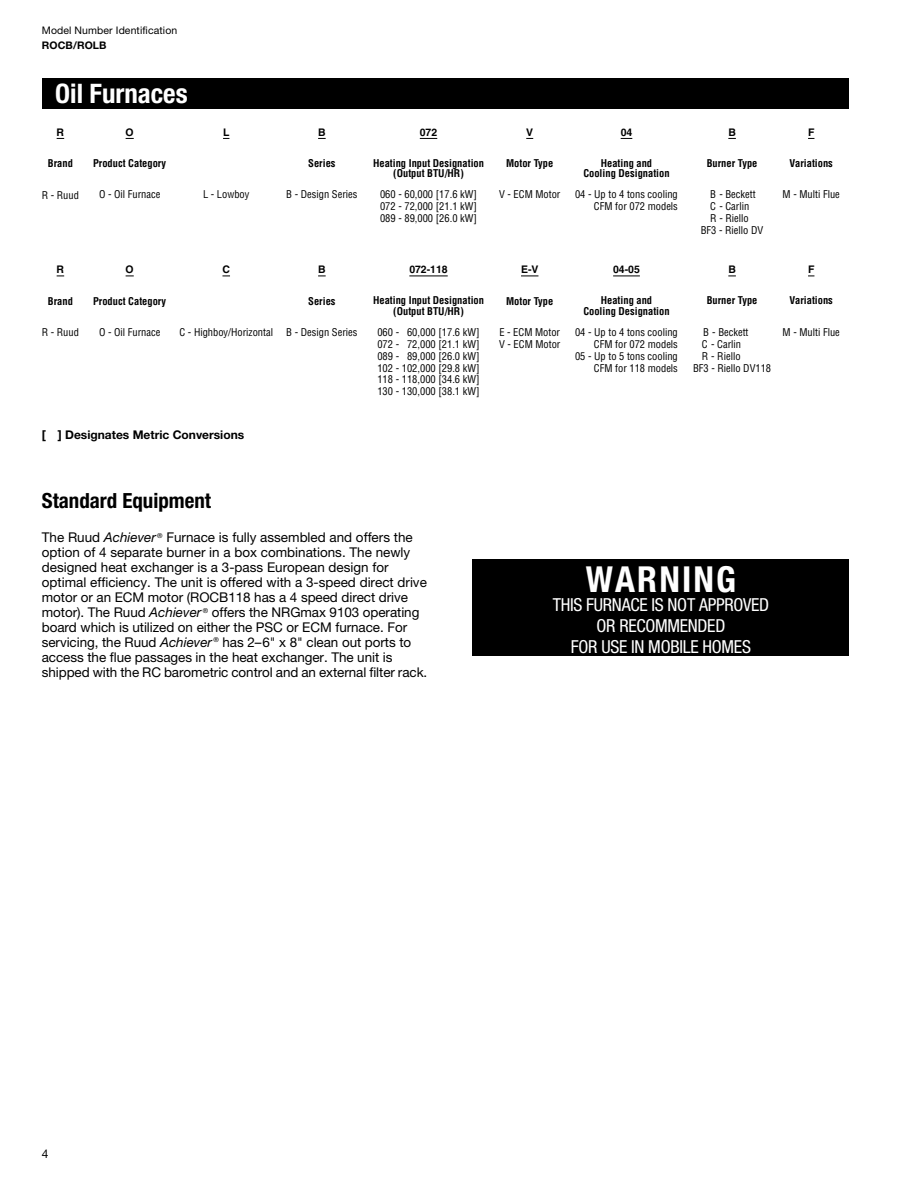
<style>
.page{position:relative;width:918px;height:1188px;background:#fff}
.page>*{position:absolute;margin:0;border:0;box-sizing:border-box;transform-origin:0 0}
.t1{font:700 condensed 35.85px "Helvetica Neue LT Std";letter-spacing:.06em;color:#fff}
.t2{font:700 condensed 26.85px "Helvetica Neue LT Std";color:#fff}
.t3{font:700 condensed 20.85px "Helvetica Neue LT Std";color:#000}
.t4{font:condensed 18px/21px "Helvetica Neue LT Std";letter-spacing:-.015em;color:#fff;text-align:center}
.t5{font:13.5px/15px "Helvetica Neue LT Std";letter-spacing:-.005em;color:#000}
.t6{font:700 12px "Helvetica Neue LT Std";color:#000}
.t7{font:12px "Helvetica Neue LT Std";color:#000}
.t8{font:condensed 10.5px/12px "Helvetica";color:#000;text-align:right}
.t9{font:700 condensed 10.5px/10.5px "Helvetica";color:#000;text-align:center}
.t10{font:700 10.5px "Helvetica";color:#000}
.t11{font:10.5px "Helvetica Neue LT Std";letter-spacing:.01em;color:#000}
.t12{font:700 10.5px "Helvetica Neue LT Std";letter-spacing:.01em;color:#000}
.s1{font-style:italic}
</style>
<div class="page">
<div style="left:42px;top:78px;width:807px;height:31px;background:#000"></div>
<svg style="left:420px;top:138px;width:17px;height:1px"></svg>
<hr style="left:409px;top:276px;width:39px;height:1px;background:#000">
<svg style="left:521px;top:276px;width:17px;height:1px"></svg>
<svg style="left:613px;top:276px;width:27px;height:1px"></svg>
<div style="left:473px;top:560px;width:376px;height:96px;background:#000"></div>
<p class="t11" style="left:42px;top:24px;width:137px">Model Number Identification</p>
<p class="t12" style="left:42px;top:39px;width:66px">ROCB/ROLB</p>
<h2 class="t2" style="left:55px;top:77px;width:134px">Oil Furnaces</h2>
<p class="t10" style="left:57px;top:125px;width:9px">R</p>
<p class="t10" style="left:126px;top:125px;width:10px">O</p>
<p class="t10" style="left:223px;top:125px;width:8px">L</p>
<p class="t10" style="left:318px;top:125px;width:9px">B</p>
<p class="t10" style="left:420px;top:125px;width:19px">072</p>
<p class="t10" style="left:526px;top:125px;width:8px">V</p>
<p class="t10" style="left:621px;top:125px;width:13px">04</p>
<p class="t10" style="left:728px;top:125px;width:9px">B</p>
<p class="t10" style="left:808px;top:125px;width:8px">F</p>
<p class="t9" style="left:48px;top:158px;width:26px">Brand</p>
<p class="t9" style="left:93px;top:158px;width:75px">Product Category</p>
<p class="t9" style="left:308px;top:158px;width:29px">Series</p>
<p class="t9" style="left:373px;top:158px;width:113px">Heating Input Designation (Output BTU/HR)</p>
<p class="t9" style="left:506px;top:158px;width:49px">Motor Type</p>
<p class="t9" style="left:583px;top:158px;width:88px">Heating and<br>Cooling Designation</p>
<p class="t9" style="left:707px;top:158px;width:52px">Burner Type</p>
<p class="t9" style="left:790px;top:158px;width:45px">Variations</p>
<p class="t8" style="left:42px;top:189px;width:39px">R - Ruud</p>
<p class="t8" style="left:99px;top:188px;width:63px">O - Oil Furnace</p>
<p class="t8" style="left:203px;top:188px;width:48px">L - Lowboy</p>
<p class="t8" style="left:286px;top:188px;width:73px">B - Design Series</p>
<p class="t8" style="left:380px;top:188px;width:99px">060 - 60,000 [17.6 kW]</p>
<p class="t8" style="left:499px;top:188px;width:63px">V - ECM Motor</p>
<p class="t8" style="left:575px;top:188px;width:104px">04 - Up to 4 tons cooling<br>CFM for 072 models</p>
<p class="t8" style="left:710px;top:188px;width:47px">B - Beckett</p>
<p class="t8" style="left:783px;top:188px;width:59px">M - Multi Flue</p>
<p class="t8" style="left:380px;top:200px;width:99px">072 - 72,000 [21.1 kW]</p>
<p class="t8" style="left:710px;top:200px;width:41px">C - Carlin</p>
<p class="t8" style="left:380px;top:212px;width:99px">089 - 89,000 [26.0 kW]</p>
<p class="t8" style="left:701px;top:212px;width:64px;text-align:center">R - Riello<br>BF3 - Riello DV</p>
<p class="t10" style="left:57px;top:263px;width:9px">R</p>
<p class="t10" style="left:126px;top:263px;width:10px">O</p>
<p class="t10" style="left:222px;top:263px;width:9px">C</p>
<p class="t10" style="left:318px;top:263px;width:9px">B</p>
<p class="t10" style="left:409px;top:263px;width:40px">072-118</p>
<p class="t10" style="left:521px;top:263px;width:19px">E-V</p>
<p class="t10" style="left:613px;top:263px;width:28px">04-05</p>
<p class="t10" style="left:728px;top:263px;width:9px">B</p>
<p class="t10" style="left:808px;top:263px;width:8px">F</p>
<p class="t9" style="left:48px;top:296px;width:26px">Brand</p>
<p class="t9" style="left:93px;top:296px;width:75px">Product Category</p>
<p class="t9" style="left:308px;top:296px;width:29px">Series</p>
<p class="t9" style="left:373px;top:295px;width:113px">Heating Input Designation (Output BTU/HR)</p>
<p class="t9" style="left:506px;top:296px;width:49px">Motor Type</p>
<p class="t9" style="left:583px;top:295px;width:88px">Heating and<br>Cooling Designation</p>
<p class="t9" style="left:707px;top:295px;width:52px">Burner Type</p>
<p class="t9" style="left:790px;top:295px;width:45px">Variations</p>
<p class="t8" style="left:42px;top:326px;width:39px">R - Ruud</p>
<p class="t8" style="left:99px;top:326px;width:63px">O - Oil Furnace</p>
<p class="t8" style="left:179px;top:326px;width:95px">C - Highboy/Horizontal</p>
<p class="t8" style="left:286px;top:326px;width:73px">B - Design Series</p>
<p class="t8" style="left:377px;top:326px;width:104px">060 - 60,000 [17.6 kW]</p>
<p class="t8" style="left:499px;top:326px;width:62px">E - ECM Motor</p>
<p class="t8" style="left:575px;top:326px;width:104px">04 - Up to 4 tons cooling<br>CFM for 072 models</p>
<p class="t8" style="left:703px;top:326px;width:47px">B - Beckett</p>
<p class="t8" style="left:783px;top:326px;width:59px">M - Multi Flue</p>
<p class="t8" style="left:377px;top:338px;width:104px">072 - 72,000 [21.1 kW]</p>
<p class="t8" style="left:499px;top:338px;width:63px">V - ECM Motor</p>
<p class="t8" style="left:702px;top:338px;width:41px">C - Carlin</p>
<p class="t8" style="left:377px;top:350px;width:104px">089 - 89,000 [26.0 kW]</p>
<p class="t8" style="left:575px;top:350px;width:104px">05 - Up to 5 tons cooling<br>CFM for 118 models</p>
<p class="t8" style="left:702px;top:350px;width:40px">R - Riello</p>
<p class="t8" style="left:377px;top:362px;width:104px">102 - 102,000 [29.8 kW]</p>
<p class="t8" style="left:693px;top:362px;width:80px">BF3 - Riello DV118</p>
<p class="t8" style="left:377px;top:373px;width:104px;text-align:left">118 - 118,000 [34.6 kW]<br>130 - 130,000 [38.1 kW]</p>
<p class="t6" style="left:42px;top:428px;width:204px">[ ] Designates Metric Conversions</p>
<h3 class="t3" style="left:42px;top:488px;width:171px">Standard Equipment</h3>
<p class="t5" style="left:42px;top:530px;width:387px">The Ruud <span class="s1">Achiever</span> <sup>®</sup> Furnace is fully assembled and offers the option of 4 separate burner in a box combinations. The newly designed heat exchanger is a 3-pass European design for optimal efficiency. The unit is offered with a 3-speed direct drive motor or an ECM motor (ROCB118 has a 4 speed direct drive motor). The Ruud <span class="s1">Achiever</span> <sup>®</sup> offers the NRGmax 9103 operating board which is utilized on either the PSC or ECM furnace. For servicing, the Ruud <span class="s1">Achiever</span> <sup>®</sup> has 2–6" x 8" clean out ports to access the flue passages in the heat exchanger. The unit is shipped with the RC barometric control and an external filter rack.</p>
<h1 class="t1" style="left:586px;top:557px;width:152px">WARNING</h1>
<h3 class="t4" style="left:553px;top:594px;width:218px">THIS FURNACE IS NOT APPROVED<br>OR RECOMMENDED<br>FOR USE IN MOBILE HOMES</h3>
<p class="t7" style="left:42px;top:1146px;width:8px">4</p>
</div>
